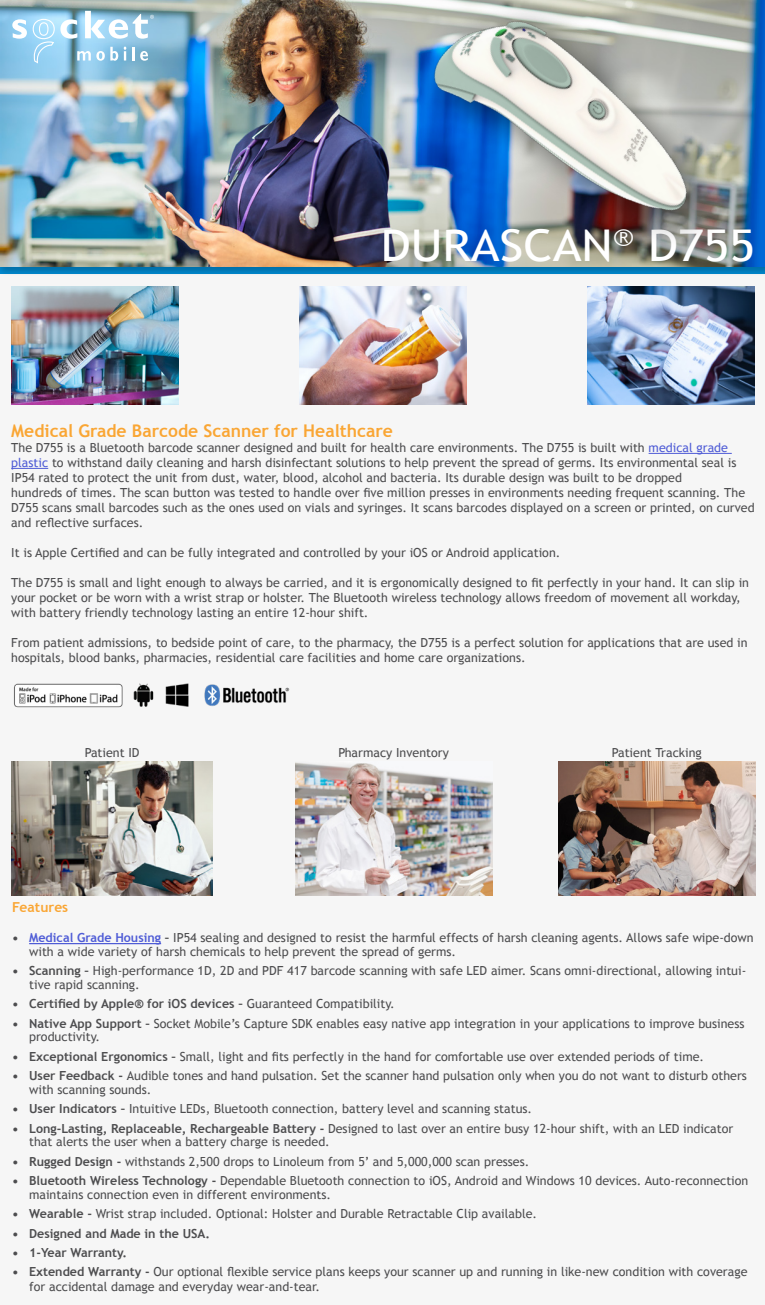
<style>
.page{position:relative;width:765px;height:1305px;background:#fff}
.page>*{position:absolute;margin:0;border:0;box-sizing:border-box;transform-origin:0 0}
.t1{font:43.75px "Trebuchet MS";color:#fff;scale:1.12 1}
.t2{font:700 17.5px "Trebuchet MS";color:#faa634}
.t3{font:700 13.75px "Trebuchet MS";color:#faa634}
.t4{font:12.5px/15px "Trebuchet MS";color:#4d4d4f}
.t5{font:700 12.5px "Trebuchet MS";color:#4d4d4f}
.s1{color:#4f5cd6}
.s2{font-weight:700}
.s3{font-weight:700;color:#4f5cd6}
.s4{font-weight:400}
</style>
<div class="page">
<div style="left:0;top:218px;width:765px;height:1087px;background:#f6f6f6"></div>
<hr style="left:649px;top:453px;width:83px;height:1px;background:#4f5cd6">
<hr style="left:11px;top:468px;width:37px;height:1px;background:#4f5cd6">
<img style="left:14px;top:683px;width:276px;height:25px">
<hr style="left:29px;top:943px;width:132px;height:1px;background:#4f5cd6">
<div style="left:0;top:0;width:765px;height:277px;background:#000;opacity:.19"></div>
<img style="left:0;top:0;width:765px;height:267px">
<svg style="left:12px;top:19px;width:15px;height:20px"></svg>
<svg style="left:33px;top:11px;width:121px;height:53px"></svg>
<img style="left:12px;top:761px;width:201px;height:134px">
<img style="left:295px;top:762px;width:197px;height:133px">
<img style="left:558px;top:761px;width:197px;height:134px">
<div style="left:413px;top:0;width:312px;height:249px;background:#000;opacity:.47"></div>
<img style="left:418px;top:0;width:293px;height:287px">
<img style="left:11px;top:286px;width:168px;height:118px">
<img style="left:299px;top:286px;width:168px;height:118px">
<img style="left:588px;top:286px;width:166px;height:118px">
<h1 class="t1" style="left:381px;top:220px;width:336px">DURASCAN<sup>®</sup> D755</h1>
<h2 class="t2" style="left:11px;top:420px;width:383px">Medical Grade Barcode Scanner for Healthcare</h2>
<p class="t4" style="left:11px;top:440px;width:745px">The D755 is a Bluetooth barcode scanner designed and built for health care environments. The D755 is built with <span class="s1">medical grade plastic</span> to withstand daily cleaning and harsh disinfectant solutions to help prevent the spread of germs. Its environmental seal is IP54 rated to protect the unit from dust, water, blood, alcohol and bacteria. Its durable design was built to be dropped<br>hundreds of times. The scan button was tested to handle over five million presses in environments needing frequent scanning. The D755 scans small barcodes such as the ones used on vials and syringes. It scans barcodes displayed on a screen or printed, on curved and reflective surfaces.</p>
<p class="t4" style="left:11px;top:545px;width:551px">It is Apple Certified and can be fully integrated and controlled by your iOS or Android application.</p>
<p class="t4" style="left:11px;top:575px;width:739px">The D755 is small and light enough to always be carried, and it is ergonomically designed to fit perfectly in your hand. It can slip in your pocket or be worn with a wrist strap or holster. The Bluetooth wireless technology allows freedom of movement all workday, with battery friendly technology lasting an entire 12-hour shift.</p>
<p class="t4" style="left:11px;top:635px;width:738px">From patient admissions, to bedside point of care, to the pharmacy, the D755 is a perfect solution for applications that are used in hospitals, blood banks, pharmacies, residential care facilities and home care organizations.</p>
<p class="t4" style="left:85px;top:745px;width:56px">Patient ID</p>
<p class="t4" style="left:338px;top:745px;width:112px">Pharmacy Inventory</p>
<p class="t4" style="left:612px;top:745px;width:92px">Patient Tracking</p>
<p class="t3" style="left:12px;top:898px;width:57px">Features</p>
<p class="t4" style="left:29px;top:931px;width:726px;line-height:13.8px;text-indent:-17px"><span class="s2">•</span> <span class="s3">Medical Grade Housing</span> <span class="s2">–</span> IP54 sealing and designed to resist the harmful effects of harsh cleaning agents. Allows safe wipe-down with a wide variety of harsh chemicals to help prevent the spread of germs.</p>
<p class="t4" style="left:29px;top:964px;width:719px;line-height:13.8px;text-indent:-17px"><span class="s2">• Scanning –</span> High-performance 1D, 2D and PDF 417 barcode scanning with safe LED aimer. Scans omni-directional, allowing intui&shy;tive rapid scanning.</p>
<p class="t5" style="left:12px;top:996px;width:384px">• Certified by Apple® for iOS devices – <span class="s4">Guaranteed Compatibility.</span></p>
<p class="t4" style="left:29px;top:1017px;width:717px;line-height:13.8px;text-indent:-17px"><span class="s2">• Native App Support –</span> Socket Mobile’s Capture SDK enables easy native app integration in your applications to improve business productivity.</p>
<p class="t4" style="left:12px;top:1049px;width:693px"><span class="s2">• Exceptional Ergonomics –</span> Small, light and fits perfectly in the hand for comfortable use over extended periods of time.</p>
<p class="t4" style="left:29px;top:1069px;width:719px;line-height:13.8px;text-indent:-17px"><span class="s2">• User Feedback -</span> Audible tones and hand pulsation. Set the scanner hand pulsation only when you do not want to disturb others with scanning sounds.</p>
<p class="t4" style="left:12px;top:1102px;width:521px"><span class="s2">• User Indicators –</span> Intuitive LEDs, Bluetooth connection, battery level and scanning status.</p>
<p class="t4" style="left:29px;top:1122px;width:706px;line-height:13.8px;text-indent:-17px"><span class="s2">• Long-Lasting, Replaceable, Rechargeable Battery -</span> Designed to last over an entire busy 12-hour shift, with an LED indicator that alerts the user when a battery charge is needed.</p>
<p class="t4" style="left:12px;top:1154px;width:519px"><span class="s2">• Rugged Design -</span> withstands 2,500 drops to Linoleum from 5’ and 5,000,000 scan presses.</p>
<p class="t4" style="left:29px;top:1174px;width:721px;line-height:13.8px;text-indent:-17px"><span class="s2">• Bluetooth Wireless Technology -</span> Dependable Bluetooth connection to iOS, Android and Windows 10 devices. Auto-reconnection maintains connection even in different environments.</p>
<p class="t4" style="left:12px;top:1207px;width:526px"><span class="s2">• Wearable -</span> Wrist strap included. Optional: Holster and Durable Retractable Clip available.</p>
<p class="t5" style="left:12px;top:1225px;width:199px">• Designed and Made in the USA.</p>
<p class="t5" style="left:12px;top:1245px;width:116px">• 1-Year Warranty.</p>
<p class="t4" style="left:29px;top:1265px;width:720px;text-indent:-17px"><span class="s2">• Extended Warranty -</span> Our optional flexible service plans keeps your scanner up and running in like-new condition with coverage for accidental damage and everyday wear-and-tear.</p>
</div>
